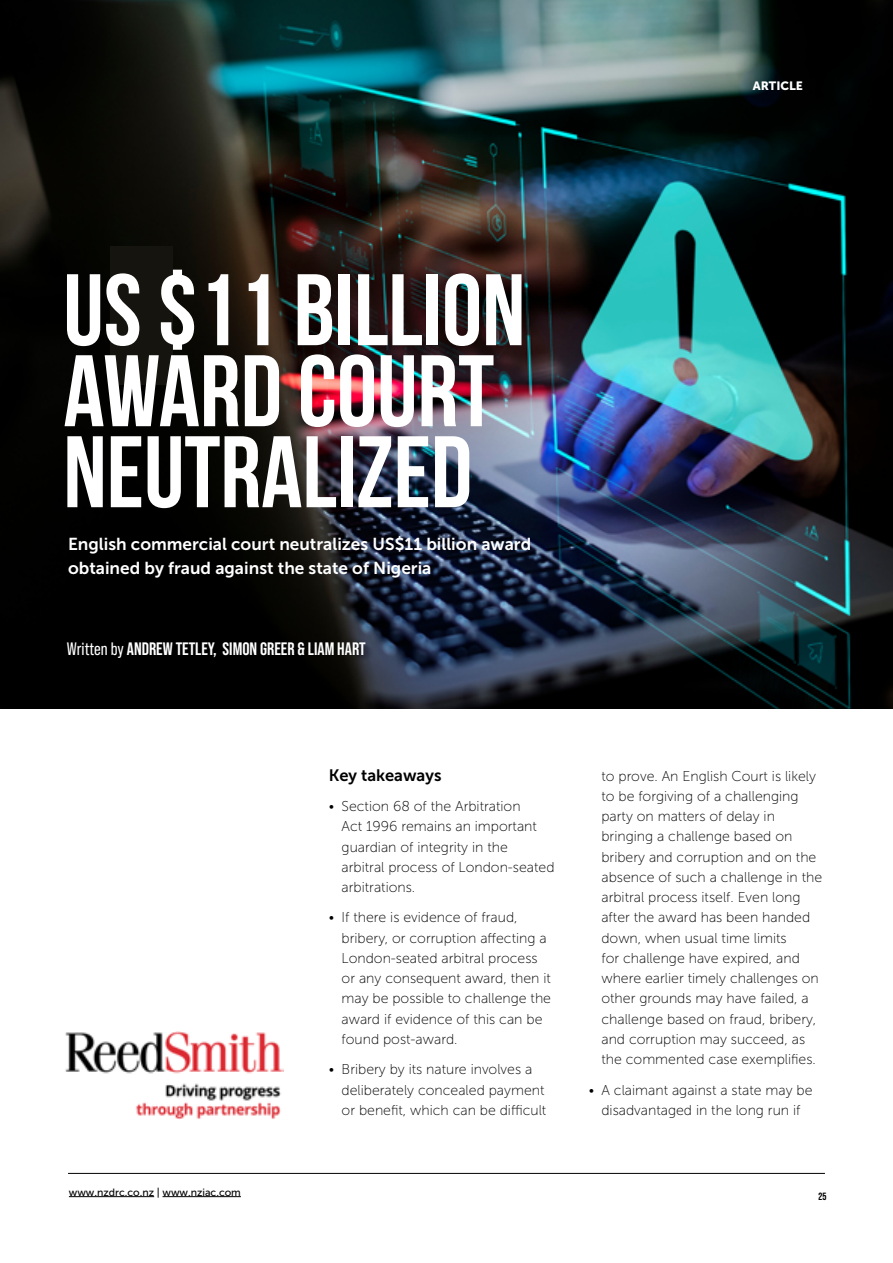
<style>
.page{position:relative;width:893px;height:1263px;background:#fff}
.page>*{position:absolute;margin:0;border:0;box-sizing:border-box;transform-origin:0 0}
.t1{font:700 101.4px/81px "Bebas Neue";color:#fff}
.t2{font:700 18px "Bebas Neue Pro";color:#fff}
.t3{font:17.25px/23.5px "Museo Sans 700";color:#fff}
.t4{font:16.5px "Museo Sans 700";color:#000}
.t5{font:14.25px/20.2px "Museo Sans 100";color:#000}
.t6{font:12px "Museo Sans 900";color:#fff}
.t7{font:10.5px "Museo Sans 500";color:#000}
.t8{font:700 10.5px "Bebas Neue Pro";color:#000}
.s1{font-weight:400}
</style>
<div class="page">
<hr style="left:68px;top:1173px;width:757px;height:1px;background:#000">
<hr style="left:69px;top:1196px;width:85px;height:1px;background:#000">
<hr style="left:163px;top:1196px;width:78px;height:1px;background:#000">
<img style="left:0;top:0;width:893px;height:708px">
<div style="left:111px;top:247px;width:62px;height:138px;background:#15140f"></div>
<img style="left:65px;top:1031px;width:218px;height:88px">
<p class="t6" style="left:753px;top:79px;width:52px">ARTICLE</p>
<h1 class="t1" style="left:63px;top:268px;width:463px">US $11 BILLION<br>AWARD COURT<br>NEUTRALIZED</h1>
<p class="t3" style="left:68px;top:532px;width:465px">English commercial court neutralizes US$11 billion award obtained by fraud against the state of Nigeria</p>
<p class="t2" style="left:67px;top:638px;width:300px"><span class="s1">Written by</span> ANDREW TETLEY, SIMON GREER &amp; LIAM HART</p>
<p class="t7" style="left:69px;top:1186px;width:174px">www.nzdrc.co.nz | www.nziac.com</p>
<p class="t4" style="left:329px;top:766px;width:114px">Key takeaways</p>
<p class="t5" style="left:342px;top:796px;width:214px;text-indent:-13px">• Section 68 of the Arbitration<br>Act 1996 remains an important guardian of integrity in the<br>arbitral process of London-seated arbitrations.</p>
<p class="t5" style="left:342px;top:907px;width:211px;text-indent:-13px">• If there is evidence of fraud, bribery, or corruption affecting a<br>London-seated arbitral process or any consequent award, then it may be possible to challenge the award if evidence of this can be found post-award.</p>
<p class="t5" style="left:342px;top:1059px;width:206px;text-indent:-13px">• Bribery by its nature involves a deliberately concealed payment or benefit, which can be difficult</p>
<p class="t5" style="left:601px;top:766px;width:222px">to prove. An English Court is likely to be forgiving of a challenging party on matters of delay in bringing a challenge based on bribery and corruption and on the absence of such a challenge in the arbitral process itself. Even long after the award has been handed down, when usual time limits<br>for challenge have expired, and where earlier timely challenges on other grounds may have failed, a challenge based on fraud, bribery, and corruption may succeed, as the commented case exemplifies.</p>
<p class="t5" style="left:589px;top:1080px;width:225px;text-align:center">• A claimant against a state may be disadvantaged in the long run if</p>
<p class="t8" style="left:818px;top:1190px;width:9px">25</p>
</div>
